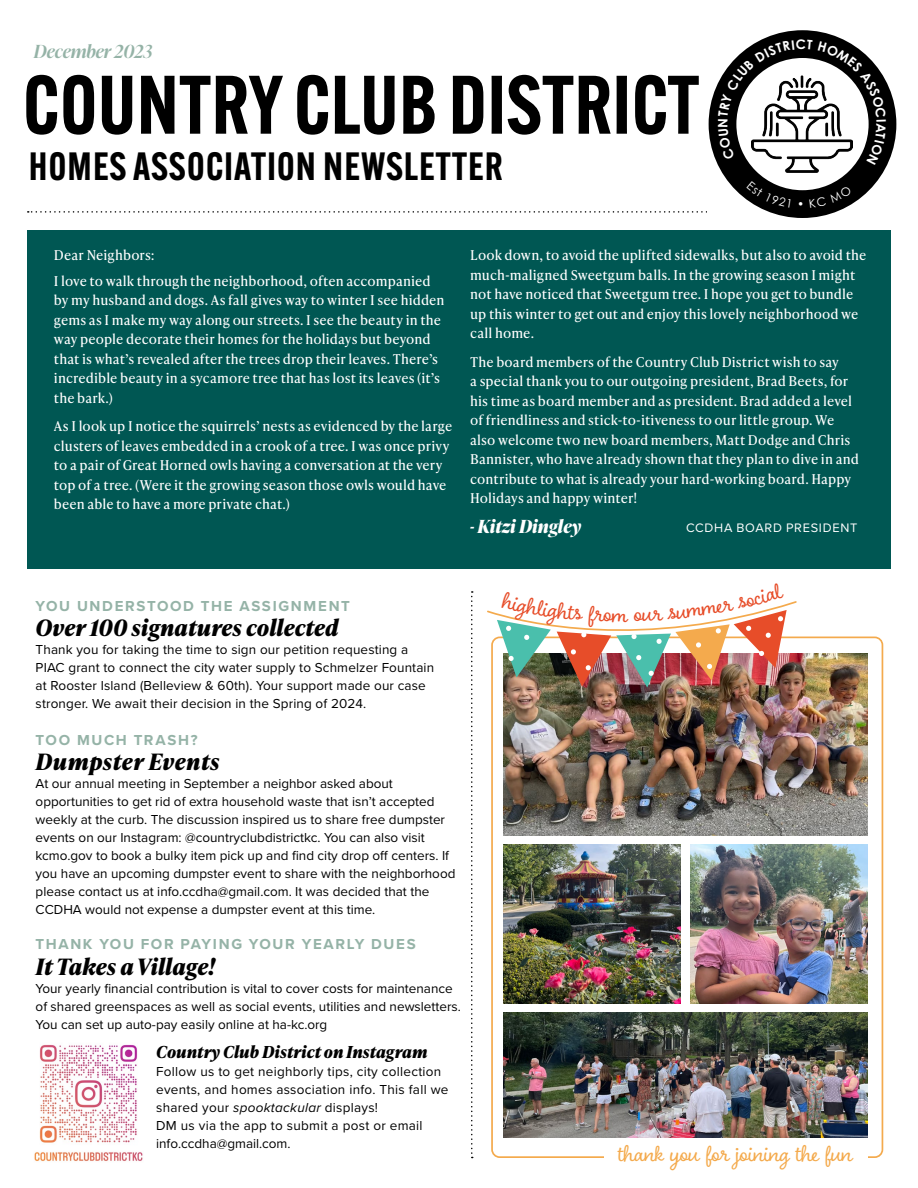
<style>
.page{position:relative;width:918px;height:1188px;background:#fff}
.page>*{position:absolute;margin:0;border:0;box-sizing:border-box;transform-origin:0 0}
.t1{font:600 81px "Alternate Gothic ATF";color:#000}
.t2{font:600 38.55px "Alternate Gothic ATF";letter-spacing:.02em;color:#000}
.t3{font:25.5px "Boucherie Cursive";letter-spacing:-.01em;color:#f4aa4d}
.t4{font:25.5px "Boucherie Cursive";color:#e74d29}
.t5{font:italic 700 22.5px "Ivy Presto Text";color:#000}
.t6{font:italic 700 22.5px "Ivy Presto Text";letter-spacing:.02em;color:#000}
.t7{font:italic 700 18px "Ivy Presto Display";color:#fff}
.t8{font:italic 600 18px "Ivy Presto Display";color:#95b3a7}
.t9{font:italic 700 16.5px "Ivy Presto Text";color:#000}
.t10{font:700 15px "Proxima Nova";letter-spacing:.11em;color:#95b3a7}
.t11{font:13.5px/19.5px "Ivy Presto Text";letter-spacing:.005em;color:#fff}
.t12{font:13.5px/18px "Proxima Nova";color:#000}
.t13{font:13.5px/18px "Proxima Nova";letter-spacing:.02em;color:#000}
.t14{font:12.75px "Proxima Nova";letter-spacing:.06em;color:#fff}
.s1{font-style:italic}
</style>
<div class="page">
<img style="left:504px;top:654px;width:364px;height:181px">
<div style="left:27px;top:230px;width:863px;height:338px;background:#005753"></div>
<svg style="left:471px;top:591px;width:2px;height:567px"></svg>
<img style="left:34px;top:1044px;width:109px;height:118px">
<img style="left:504px;top:845px;width:177px;height:158px">
<img style="left:690px;top:845px;width:178px;height:158px">
<img style="left:504px;top:1012px;width:364px;height:126px">
<svg style="left:28px;top:30px;width:868px;height:188px"></svg>
<img style="left:487px;top:601px;width:311px;height:87px">
<h3 class="t8" style="left:34px;top:39px;width:120px">December 2023</h3>
<h1 class="t1" style="left:22px;top:53px;width:679px">COUNTRY CLUB DISTRICT</h1>
<h2 class="t2" style="left:29px;top:142px;width:475px">HOMES ASSOCIATION NEWSLETTER</h2>
<p class="t11" style="left:54px;top:242px;width:378px;line-height:25.5px">Dear Neighbors:<br>I love to walk through the neighborhood, often accompanied</p>
<p class="t11" style="left:54px;top:290px;width:392px">by my husband and dogs. As fall gives way to winter I see hidden gems as I make my way along our streets. I see the beauty in the way people decorate their homes for the holidays but beyond that is what’s revealed after the trees drop their leaves. There’s incredible beauty in a sycamore tree that has lost its leaves (it’s the bark.)</p>
<p class="t11" style="left:54px;top:416px;width:400px">As I look up I notice the squirrels’ nests as evidenced by the large clusters of leaves embedded in a crook of a tree. I was once privy to a pair of Great Horned owls having a conversation at the very top of a tree. (Were it the growing season those owls would have been able to have a more private chat.)</p>
<p class="t11" style="left:470px;top:245px;width:398px">Look down, to avoid the uplifted sidewalks, but also to avoid the much-maligned Sweetgum balls. In the growing season I might not have noticed that Sweetgum tree. I hope you get to bundle up this winter to get out and enjoy this lovely neighborhood we call home.</p>
<p class="t11" style="left:470px;top:351px;width:390px">The board members of the Country Club District wish to say<br>a special thank you to our outgoing president, Brad Beets, for his time as board member and as president. Brad added a level of friendliness and stick-to-itiveness to our little group. We also welcome two new board members, Matt Dodge and Chris Bannister, who have already shown that they plan to dive in and contribute to what is already your hard-working board. Happy Holidays and happy winter!</p>
<h3 class="t7" style="left:470px;top:514px;width:113px">- Kitzi Dingley</h3>
<p class="t14" style="left:686px;top:519px;width:173px">CCDHA BOARD PRESIDENT</p>
<p class="t10" style="left:36px;top:594px;width:316px">YOU UNDERSTOOD THE ASSIGNMENT</p>
<h3 class="t5" style="left:36px;top:612px;width:304px">Over 100 signatures collected</h3>
<p class="t12" style="left:36px;top:640px;width:400px">Thank you for taking the time to sign our petition requesting a PIAC grant to connect the city water supply to Schmelzer Fountain at Rooster Island (Belleview &amp; 60th). Your support made our case stronger. We await their decision in the Spring of 2024.</p>
<p class="t10" style="left:36px;top:728px;width:163px">TOO MUCH TRASH?</p>
<h3 class="t6" style="left:36px;top:746px;width:186px">Dumpster Events</h3>
<p class="t12" style="left:36px;top:774px;width:421px">At our annual meeting in September a neighbor asked about opportunities to get rid of extra household waste that isn’t accepted weekly at the curb. The discussion inspired us to share free dumpster events on our Instagram: @countryclubdistrictkc. You can also visit kcmo.gov to book a bulky item pick up and find city drop off centers. If you have an upcoming dumpster event to share with the neighborhood please contact us at info.ccdha@gmail.com. It was decided that the CCDHA would not expense a dumpster event at this time.</p>
<p class="t10" style="left:36px;top:933px;width:382px">THANK YOU FOR PAYING YOUR YEARLY DUES</p>
<h3 class="t5" style="left:36px;top:950px;width:181px">It Takes a Village!</h3>
<p class="t12" style="left:36px;top:978px;width:427px">Your yearly financial contribution is vital to cover costs for maintenance of shared greenspaces as well as social events, utilities and newsletters.<br>You can set up auto-pay easily online at ha-kc.org</p>
<p class="t9" style="left:156px;top:1041px;width:273px">Country Club District on Instagram</p>
<p class="t13" style="left:156px;top:1062px;width:294px">Follow us to get neighborly tips, city collection events, and homes association info. This fall we shared your <span class="s1">spooktackular</span> displays!<br>DM us via the app to submit a post or email info.ccdha@gmail.com.</p>
<h3 class="t4" style="left:613px;top:598px;width:17px">m</h3>
<h3 class="t3" style="left:619px;top:1137px;width:236px">thank you for joining the fun</h3>
</div>
